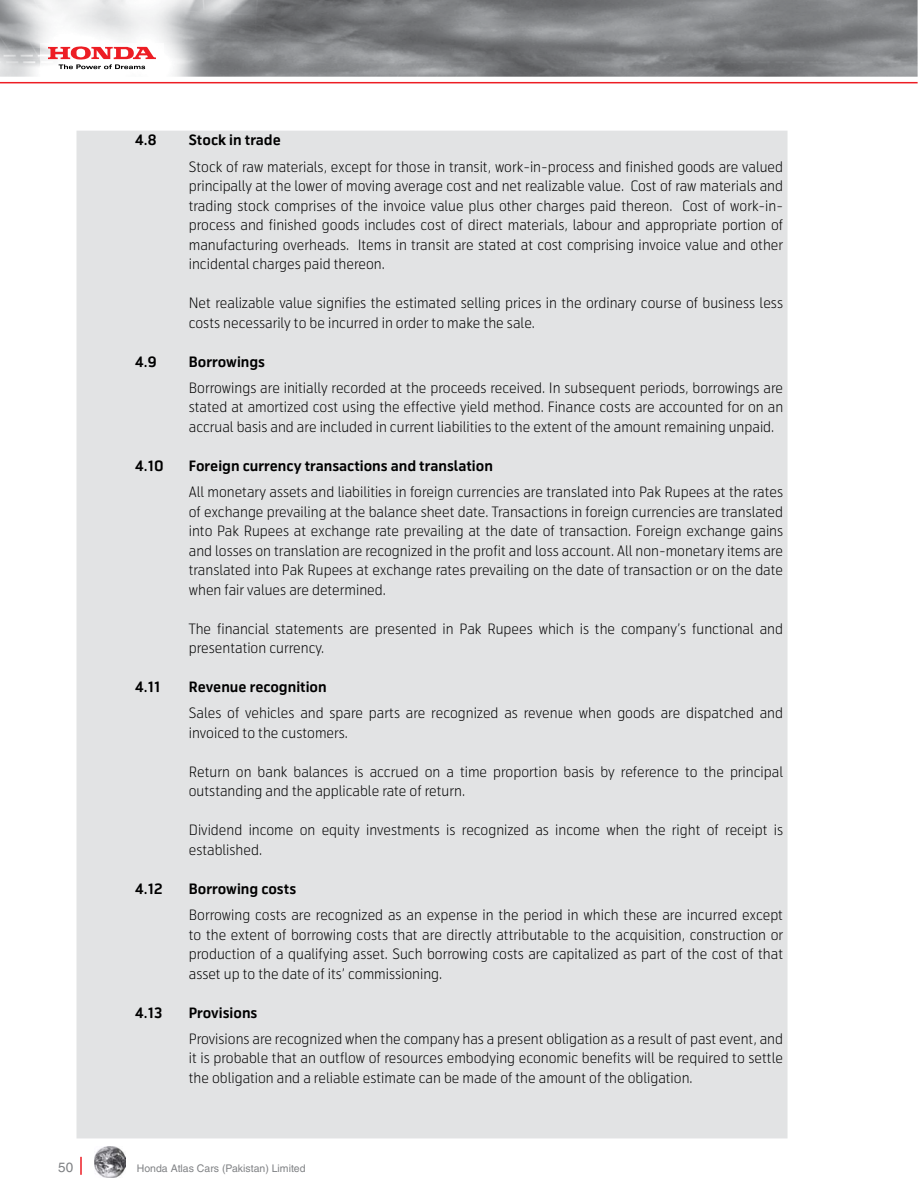
<style>
.page{position:relative;width:918px;height:1188px;background:#fff}
.page>*{position:absolute;margin:0;border:0;box-sizing:border-box;transform-origin:0 0}
.t1{font:300 14.25px/19.5px "Telenor";color:#000;text-align:justify}
.t2{font:700 14.25px "Telenor";color:#000}
.t3{font:13.5px "Helvetica";color:#808285}
.t4{font:10.5px "Helvetica";color:#808285}
</style>
<div class="page">
<img style="left:0;top:0;width:918px;height:77px">
<hr style="left:0;top:82px;width:918px;height:1px;background:#ed1d24">
<svg style="left:80px;top:1157px;width:2px;height:18px"></svg>
<img style="left:40px;top:44px;width:124px;height:27px">
<svg style="left:48px;top:46px;width:108px;height:23px"></svg>
<div style="left:81px;top:135px;width:702px;height:999px;background:#e2e3e4"></div>
<div style="left:77px;top:131px;width:711px;height:1007px;border:9px solid #e2e3e4"></div>
<img style="left:95px;top:1146px;width:31px;height:32px">
<p class="t2" style="left:135px;top:131px;width:24px">4.8</p>
<p class="t2" style="left:189px;top:131px;width:94px">Stock in trade</p>
<p class="t1" style="left:189px;top:157px;width:596px">Stock of raw materials, except for those in transit, work-in-process and finished goods are valued principally at the lower of moving average cost and net realizable value. Cost of raw materials and trading stock comprises of the invoice value plus other charges paid thereon. Cost of work-in&shy;process and finished goods includes cost of direct materials, labour and appropriate portion of manufacturing overheads. Items in transit are stated at cost comprising invoice value and other incidental charges paid thereon.</p>
<p class="t1" style="left:189px;top:293px;width:596px">Net realizable value signifies the estimated selling prices in the ordinary course of business less costs necessarily to be incurred in order to make the sale.</p>
<p class="t2" style="left:135px;top:353px;width:24px">4.9</p>
<p class="t2" style="left:189px;top:353px;width:78px">Borrowings</p>
<p class="t1" style="left:189px;top:378px;width:596px">Borrowings are initially recorded at the proceeds received. In subsequent periods, borrowings are stated at amortized cost using the effective yield method. Finance costs are accounted for on an accrual basis and are included in current liabilities to the extent of the amount remaining unpaid.</p>
<p class="t2" style="left:135px;top:457px;width:30px">4.10</p>
<p class="t2" style="left:189px;top:457px;width:306px">Foreign currency transactions and translation</p>
<p class="t1" style="left:189px;top:482px;width:596px">All monetary assets and liabilities in foreign currencies are translated into Pak Rupees at the rates of exchange prevailing at the balance sheet date. Transactions in foreign currencies are translated into Pak Rupees at exchange rate prevailing at the date of transaction. Foreign exchange gains and losses on translation are recognized in the profit and loss account. All non-monetary items are translated into Pak Rupees at exchange rates prevailing on the date of transaction or on the date when fair values are determined.</p>
<p class="t1" style="left:189px;top:619px;width:596px">The financial statements are presented in Pak Rupees which is the company’s functional and presentation currency.</p>
<p class="t2" style="left:135px;top:678px;width:27px">4.11</p>
<p class="t2" style="left:189px;top:678px;width:139px">Revenue recognition</p>
<p class="t1" style="left:189px;top:704px;width:596px">Sales of vehicles and spare parts are recognized as revenue when goods are dispatched and invoiced to the customers.</p>
<p class="t1" style="left:189px;top:762px;width:596px">Return on bank balances is accrued on a time proportion basis by reference to the principal outstanding and the applicable rate of return.</p>
<p class="t1" style="left:189px;top:821px;width:596px">Dividend income on equity investments is recognized as income when the right of receipt is established.</p>
<p class="t2" style="left:135px;top:880px;width:29px">4.12</p>
<p class="t2" style="left:189px;top:880px;width:109px">Borrowing costs</p>
<p class="t1" style="left:189px;top:905px;width:596px">Borrowing costs are recognized as an expense in the period in which these are incurred except to the extent of borrowing costs that are directly attributable to the acquisition, construction or production of a qualifying asset. Such borrowing costs are capitalized as part of the cost of that asset up to the date of its’ commissioning.</p>
<p class="t2" style="left:135px;top:1004px;width:29px">4.13</p>
<p class="t2" style="left:189px;top:1004px;width:70px">Provisions</p>
<p class="t1" style="left:189px;top:1029px;width:596px">Provisions are recognized when the company has a present obligation as a result of past event, and it is probable that an outflow of resources embodying economic benefits will be required to settle the obligation and a reliable estimate can be made of the amount of the obligation.</p>
<p class="t3" style="left:58px;top:1160px;width:17px">50</p>
<p class="t4" style="left:137px;top:1162px;width:170px">Honda Atlas Cars (Pakistan) Limited</p>
</div>
